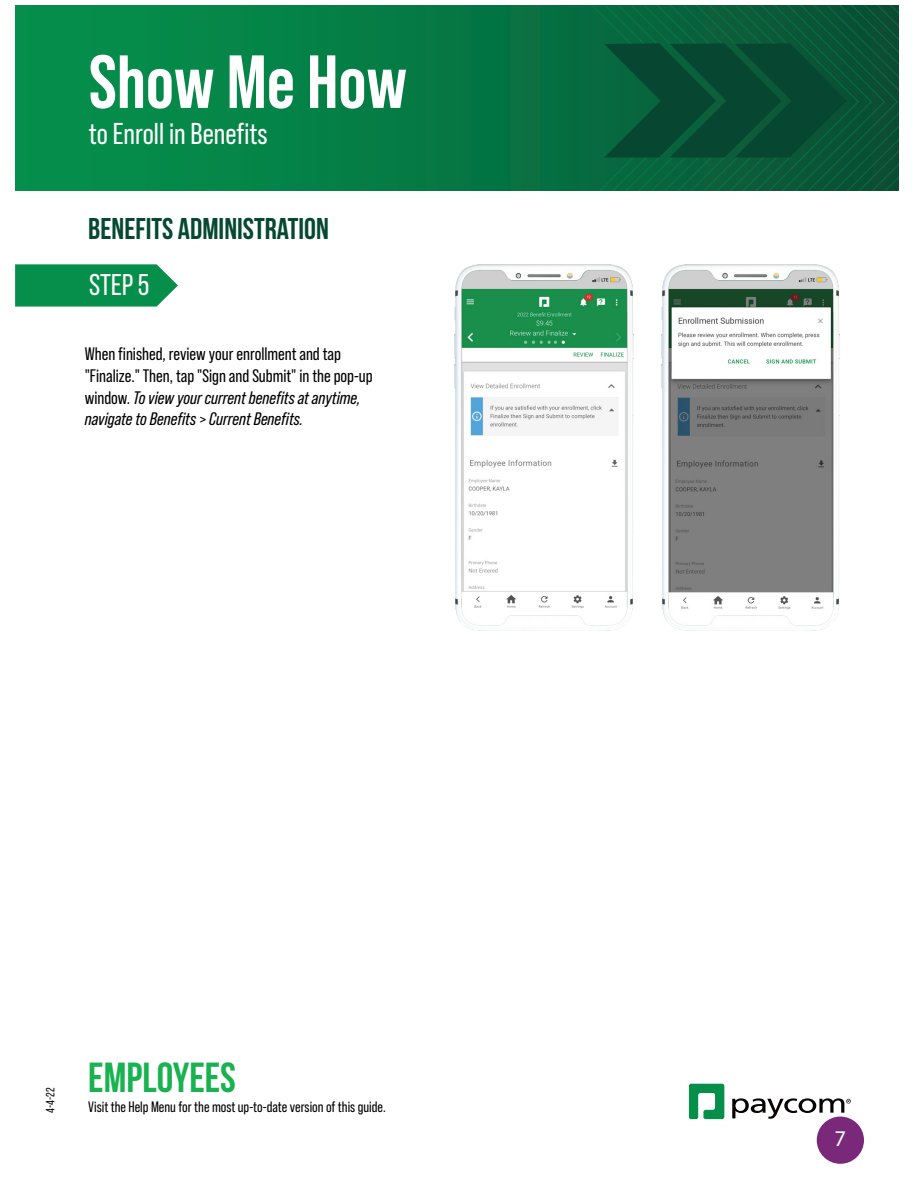
<style>
.page{position:relative;width:918px;height:1188px;background:#fff}
.page>*{position:absolute;margin:0;border:0;box-sizing:border-box;transform-origin:0 0}
.t1{font:700 75px "Bebas Neue Pro";color:#fff}
.t2{font:700 42px "Bebas Neue";color:#19b250}
.t3{font:700 30px "Bebas Neue";color:#064831}
.t4{font:30px "Bebas Neue Pro";color:#fff}
.t5{font:30px "Bebas Neue";color:#fff}
.t6{font:22.5px "Myriad Pro";color:#fff}
.t7{font:18px/21.6px "Bebas Neue Pro";color:#000}
.t8{font:15px "Bebas Neue Pro";color:#000}
.t9{font:12px "Bebas Neue";color:#000}
.s1{font-style:italic}
</style>
<div class="page">
<svg style="left:15px;top:6px;width:568px;height:185px;background:#058046"></svg>
<svg style="left:583px;top:5px;width:316px;height:186px;background:#085637"></svg>
<svg style="left:689px;top:1084px;width:35px;height:35px"></svg>
<svg style="left:732px;top:1098px;width:119px;height:21px"></svg>
<svg style="left:15px;top:264px;width:163px;height:43px;background:#19985a"></svg>
<img style="left:454px;top:264px;width:180px;height:367px">
<img style="left:661px;top:264px;width:179px;height:367px">
<div style="left:817px;top:1117px;width:47px;height:47px;background:#79287a;border-radius:50%"></div>
<p class="t1" style="left:89px;top:39px;width:320px">Show Me How</p>
<p class="t4" style="left:89px;top:117px;width:180px">to Enroll in Benefits</p>
<p class="t3" style="left:88px;top:212px;width:242px">BENEFITS ADMINISTRATION</p>
<p class="t5" style="left:89px;top:269px;width:62px">STEP 5</p>
<p class="t7" style="left:85px;top:343px;width:290px">When finished, review your enrollment and tap "Finalize." Then, tap "Sign and Submit" in the pop-up window. <span class="s1">To view your current benefits at anytime, navigate to Benefits &gt; Current Benefits.</span></p>
<p class="t9" style="left:44px;top:1113px;width:27px;rotate:-90deg">4-4-22</p>
<p class="t2" style="left:88px;top:1054px;width:149px">EMPLOYEES</p>
<p class="t8" style="left:88px;top:1098px;width:299px">Visit the Help Menu for the most up-to-date version of this guide.</p>
<p class="t6" style="left:835px;top:1125px;width:13px">7</p>
</div>
